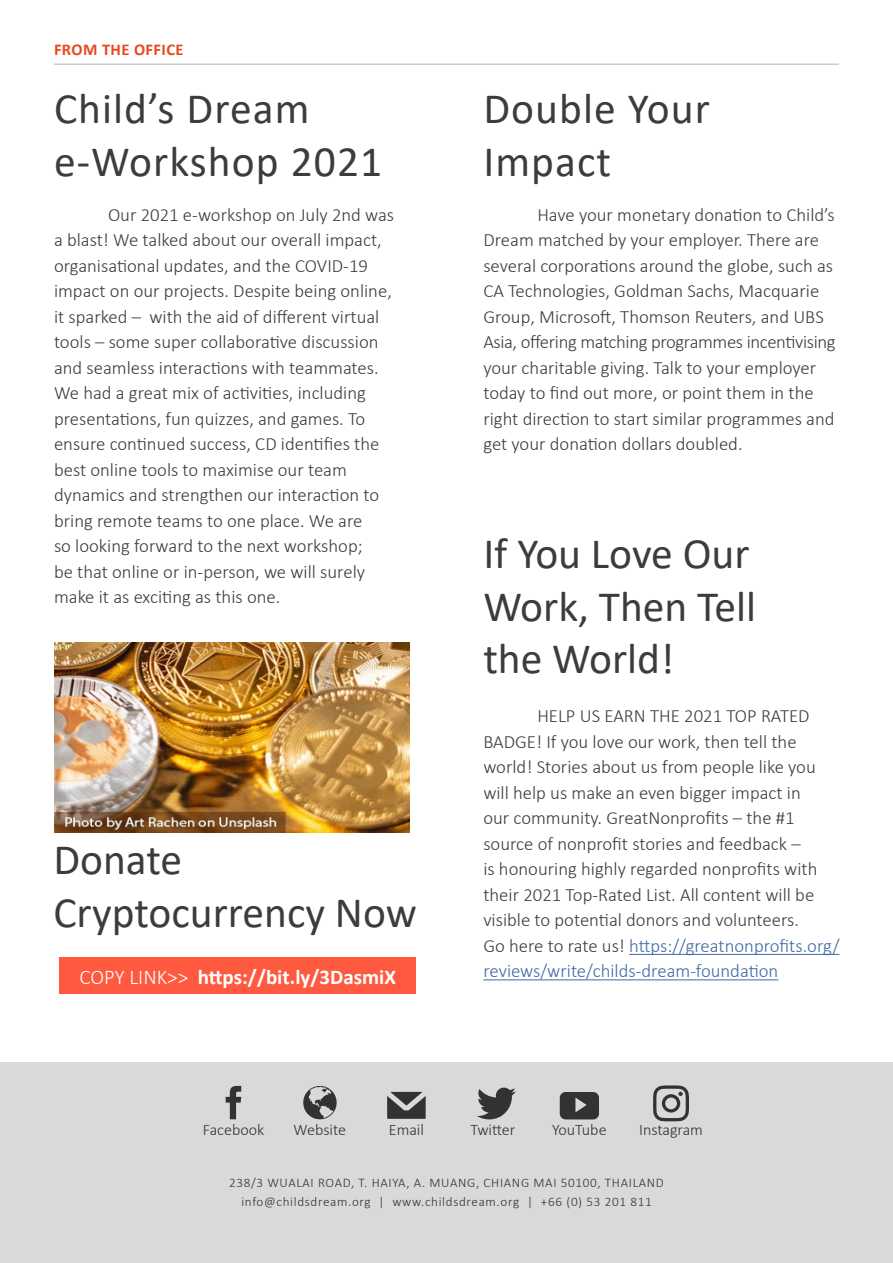
<style>
.page{position:relative;width:893px;height:1263px;background:#fff}
.page>*{position:absolute;margin:0;border:0;box-sizing:border-box;transform-origin:0 0}
.t1{font:43.5px/52.5px "Calibri";color:#3c3c3b}
.t2{font:43.5px/52.5px "Calibri";letter-spacing:.025em;color:#3c3c3b}
.t3{font:700 21px "Calibri";color:#fff}
.t4{font:300 18.75px/25.5px "Calibri";color:#3c3c3b}
.t5{font:700 16.5px "Calibri";letter-spacing:.025em;color:#e8491d}
.t6{font:300 16.05px "Calibri";color:#333232}
.t7{font:300 13.2px/19.6px "Calibri";letter-spacing:.05em;color:#333232;text-align:center}
.s1{font-weight:300}
.s2{color:#3f68a5}
</style>
<div class="page">
<div style="left:1px;top:1062px;width:892px;height:201px;background:#d9d9d9"></div>
<svg style="left:226px;top:1086px;width:15px;height:33px"></svg>
<svg style="left:303px;top:1086px;width:34px;height:33px"></svg>
<svg style="left:387px;top:1092px;width:39px;height:27px"></svg>
<svg style="left:477px;top:1087px;width:39px;height:32px"></svg>
<svg style="left:560px;top:1092px;width:39px;height:27px"></svg>
<svg style="left:653px;top:1085px;width:36px;height:36px"></svg>
<hr style="left:54px;top:64px;width:785px;height:1px;background:#b3b2b2">
<hr style="left:629px;top:954px;width:210px;height:1px;background:#3f68a5">
<hr style="left:483px;top:979px;width:295px;height:1px;background:#3f68a5">
<img style="left:54px;top:643px;width:356px;height:189px">
<div style="left:60px;top:957px;width:356px;height:37px;background:#ff5a40"></div>
<p class="t5" style="left:54px;top:38px;width:131px">FROM THE OFFICE</p>
<h1 class="t2" style="left:54px;top:81px;width:330px">Child’s Dream e-Workshop 2021</h1>
<p class="t4" style="left:54px;top:201px;width:342px;text-indent:54px">Our 2021 e-workshop on July 2nd was a blast! We talked about our overall impact, organisational updates, and the COVID-19 impact on our projects. Despite being online, it sparked – with the aid of different virtual tools – some super collaborative discussion and seamless interactions with teammates.<br>We had a great mix of activities, including presentations, fun quizzes, and games. To ensure continued success, CD identifies the best online tools to maximise our team dynamics and strengthen our interaction to bring remote teams to one place. We are<br>so looking forward to the next workshop;<br>be that online or in-person, we will surely make it as exciting as this one.</p>
<h1 class="t1" style="left:53px;top:832px;width:365px">Donate<br>Cryptocurrency Now</h1>
<p class="t3" style="left:79px;top:962px;width:318px"><span class="s1">COPY LINK&gt;&gt;</span> https://bit.ly/3DasmiX</p>
<h1 class="t2" style="left:483px;top:81px;width:228px">Double Your<br>Impact</h1>
<p class="t4" style="left:483px;top:201px;width:354px;text-indent:54px">Have your monetary donation to Child’s Dream matched by your employer. There are several corporations around the globe, such as CA Technologies, Goldman Sachs, Macquarie Group, Microsoft, Thomson Reuters, and UBS Asia, offering matching programmes incentivising your charitable giving. Talk to your employer today to find out more, or point them in the right direction to start similar programmes and get your donation dollars doubled.</p>
<h1 class="t1" style="left:483px;top:526px;width:274px">If You Love Our<br>Work, Then Tell the World!</h1>
<p class="t4" style="left:483px;top:703px;width:358px;text-indent:54px">HELP US EARN THE 2021 TOP RATED BADGE! If you love our work, then tell the world! Stories about us from people like you will help us make an even bigger impact in<br>our community. GreatNonprofits – the #1 source of nonprofit stories and feedback –<br>is honouring highly regarded nonprofits with their 2021 Top-Rated List. All content will be visible to potential donors and volunteers.<br>Go here to rate us! <span class="s2">https://greatnonprofits.org/ reviews/write/childs-dream-foundation</span></p>
<p class="t6" style="left:203px;top:1119px;width:63px">Facebook</p>
<p class="t6" style="left:294px;top:1119px;width:54px">Website</p>
<p class="t6" style="left:389px;top:1119px;width:37px">Email</p>
<p class="t6" style="left:470px;top:1119px;width:47px">Twitter</p>
<p class="t6" style="left:552px;top:1119px;width:56px">YouTube</p>
<p class="t6" style="left:639px;top:1119px;width:65px">Instagram</p>
<p class="t7" style="left:229px;top:1172px;width:436px">238/3 WUALAI ROAD, T. HAIYA, A. MUANG, CHIANG MAI 50100, THAILAND info@childsdream.org | www.childsdream.org | +66 (0) 53 201 811</p>
</div>
